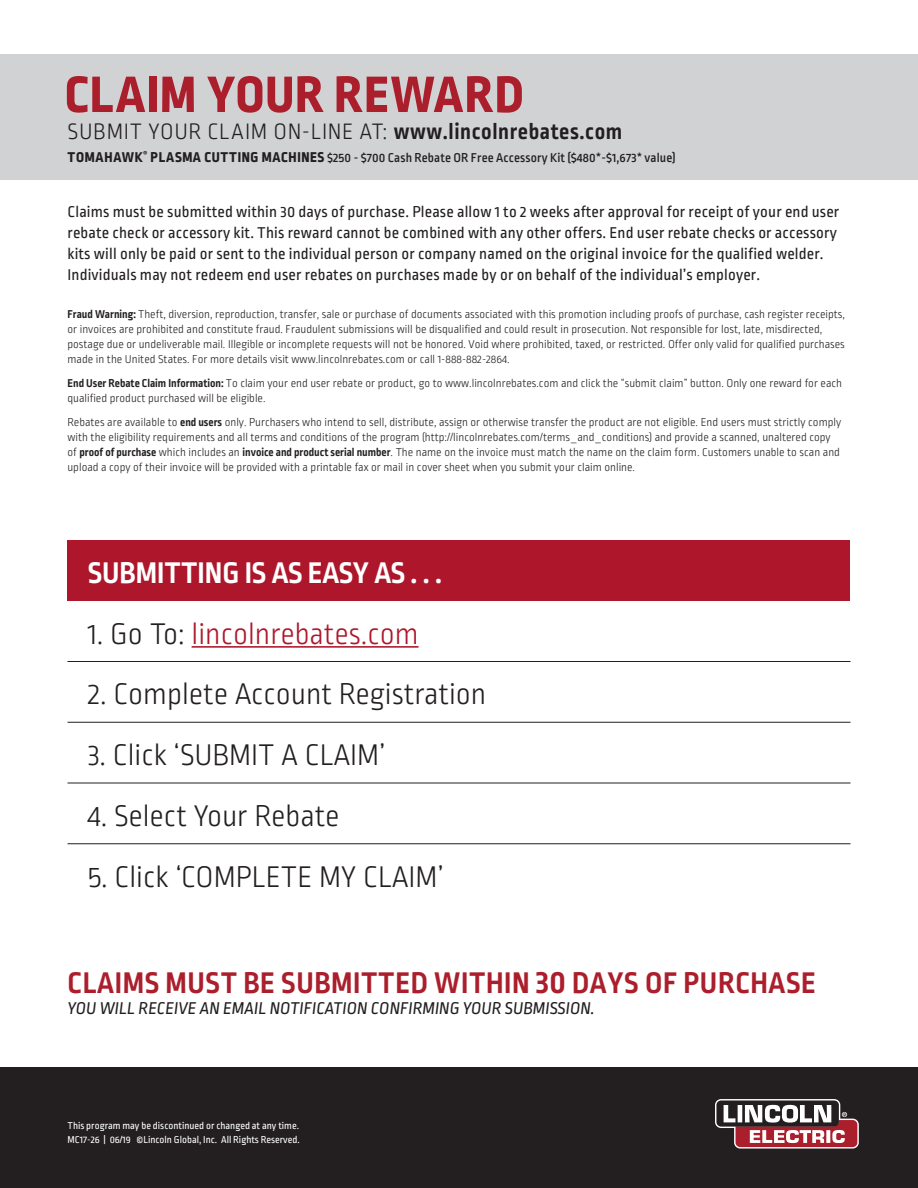
<style>
.page{position:relative;width:918px;height:1188px;background:#fff}
.page>*{position:absolute;margin:0;border:0;box-sizing:border-box;transform-origin:0 0}
.t1{font:800 54px "Ropa Sans Pro";letter-spacing:.025em;color:#ab1e2c}
.t2{font:300 31.5px "Ropa Sans Pro";color:#231f20}
.t3{font:700 31.5px "Ropa Sans Pro";letter-spacing:.02em;color:#ab1e2c}
.t4{font:300 31.5px "Ropa Sans Pro";color:#ae172b}
.t5{font:700 31.5px "Ropa Sans Pro";color:#fff}
.t6{font:300 23.55px "Ropa Sans Pro";letter-spacing:.025em;color:#231f20}
.t7{font:italic 18px "Ropa Sans Pro";color:#231f20}
.t8{font:16.5px/21px "Ropa Sans Pro";letter-spacing:.01em;color:#231f20}
.t9{font:500 13.5px "Ropa Sans Pro";letter-spacing:.01em;color:#231f20}
.t10{font:300 12px/15px "Ropa Sans Pro";color:#231f20}
.t11{font:10.5px "Ropa Sans Pro";color:#fff}
.s1{font-weight:700}
.s2{font-weight:800;font-size:15px}
.s3{color:#231f20}
.s4{font-size:34.5px}
</style>
<div class="page">
<div style="left:0;top:1067px;width:918px;height:121px;background:#231f20"></div>
<div style="left:0;top:54px;width:918px;height:125px;background:#d1d2d4"></div>
<div style="left:68px;top:540px;width:782px;height:61px;background:#ae172b"></div>
<hr style="left:68px;top:661px;width:782px;height:1px;background:#231f20">
<hr style="left:68px;top:722px;width:782px;height:1px;background:#231f20">
<hr style="left:68px;top:783px;width:782px;height:1px;background:#231f20">
<hr style="left:68px;top:843px;width:782px;height:1px;background:#231f20">
<hr style="left:192px;top:646px;width:227px;height:2px;background:#ae172b">
<svg style="left:715px;top:1099px;width:144px;height:50px"></svg>
<p class="t1" style="left:65px;top:63px;width:460px">CLAIM YOUR REWARD</p>
<p class="t6" style="left:68px;top:119px;width:556px">SUBMIT YOUR CLAIM ON-LINE AT: <span class="s1">www.lincolnrebates.com</span></p>
<p class="t9" style="left:68px;top:150px;width:610px"><span class="s2">TOMAHAWK</span><sup>®</sup> <span class="s2">PLASMA CUTTING MACHINES</span> $250 - $700 Cash Rebate OR Free Accessory Kit ($480*-$1,673* value)</p>
<p class="t8" style="left:68px;top:202px;width:773px">Claims must be submitted within 30 days of purchase. Please allow 1 to 2 weeks after approval for receipt of your end user rebate check or accessory kit. This reward cannot be combined with any other offers. End user rebate checks or accessory kits will only be paid or sent to the individual person or company named on the original invoice for the qualified welder.<br>Individuals may not redeem end user rebates on purchases made by or on behalf of the individual’s employer.</p>
<p class="t10" style="left:68px;top:308px;width:779px"><span class="s1">Fraud Warning:</span> Theft, diversion, reproduction, transfer, sale or purchase of documents associated with this promotion including proofs of purchase, cash register receipts, or invoices are prohibited and constitute fraud. Fraudulent submissions will be disqualified and could result in prosecution. Not responsible for lost, late, misdirected, postage due or undeliverable mail. Illegible or incomplete requests will not be honored. Void where prohibited, taxed, or restricted. Offer only valid for qualified purchases made in the United States. For more details visit www.lincolnrebates.com or call 1-888-882-2864.</p>
<p class="t10" style="left:68px;top:376px;width:776px"><span class="s1">End User Rebate Claim Information:</span> To claim your end user rebate or product, go to www.lincolnrebates.com and click the “submit claim” button. Only one reward for each qualified product purchased will be eligible.</p>
<p class="t10" style="left:68px;top:415px;width:775px">Rebates are available to <span class="s1">end users</span> only. Purchasers who intend to sell, distribute, assign or otherwise transfer the product are not eligible. End users must strictly comply with the eligibility requirements and all terms and conditions of the program (http://lincolnrebates.com/terms_and_conditions) and provide a scanned, unaltered copy of <span class="s1">proof of purchase</span> which includes an <span class="s1">invoice and product serial number</span>. The name on the invoice must match the name on the claim form. Customers unable to scan and upload a copy of their invoice will be provided with a printable fax or mail in cover sheet when you submit your claim online.</p>
<p class="t5" style="left:88px;top:555px;width:356px">SUBMITTING IS AS EASY AS . . .</p>
<p class="t4" style="left:88px;top:617px;width:332px"><span class="s3">1. Go To:</span> lincolnrebates.com</p>
<p class="t2" style="left:88px;top:678px;width:400px">2. Complete Account Registration</p>
<p class="t2" style="left:88px;top:738px;width:299px">3. Click ‘SUBMIT A CLAIM’</p>
<p class="t2" style="left:88px;top:799px;width:253px">4. Select Your Rebate</p>
<p class="t2" style="left:88px;top:860px;width:358px">5. Click ‘COMPLETE MY CLAIM’</p>
<p class="t3" style="left:68px;top:964px;width:750px">CLAIMS MUST BE SUBMITTED WITHIN <span class="s4">30</span> DAYS OF PURCHASE</p>
<p class="t7" style="left:68px;top:998px;width:529px">YOU WILL RECEIVE AN EMAIL NOTIFICATION CONFIRMING YOUR SUBMISSION.</p>
<p class="t11" style="left:68px;top:1120px;width:233px">This program may be discontinued or changed at any time.</p>
<p class="t11" style="left:68px;top:1134px;width:234px">MC17-26 | 06/19 ©Lincoln Global, Inc. All Rights Reserved.</p>
</div>
